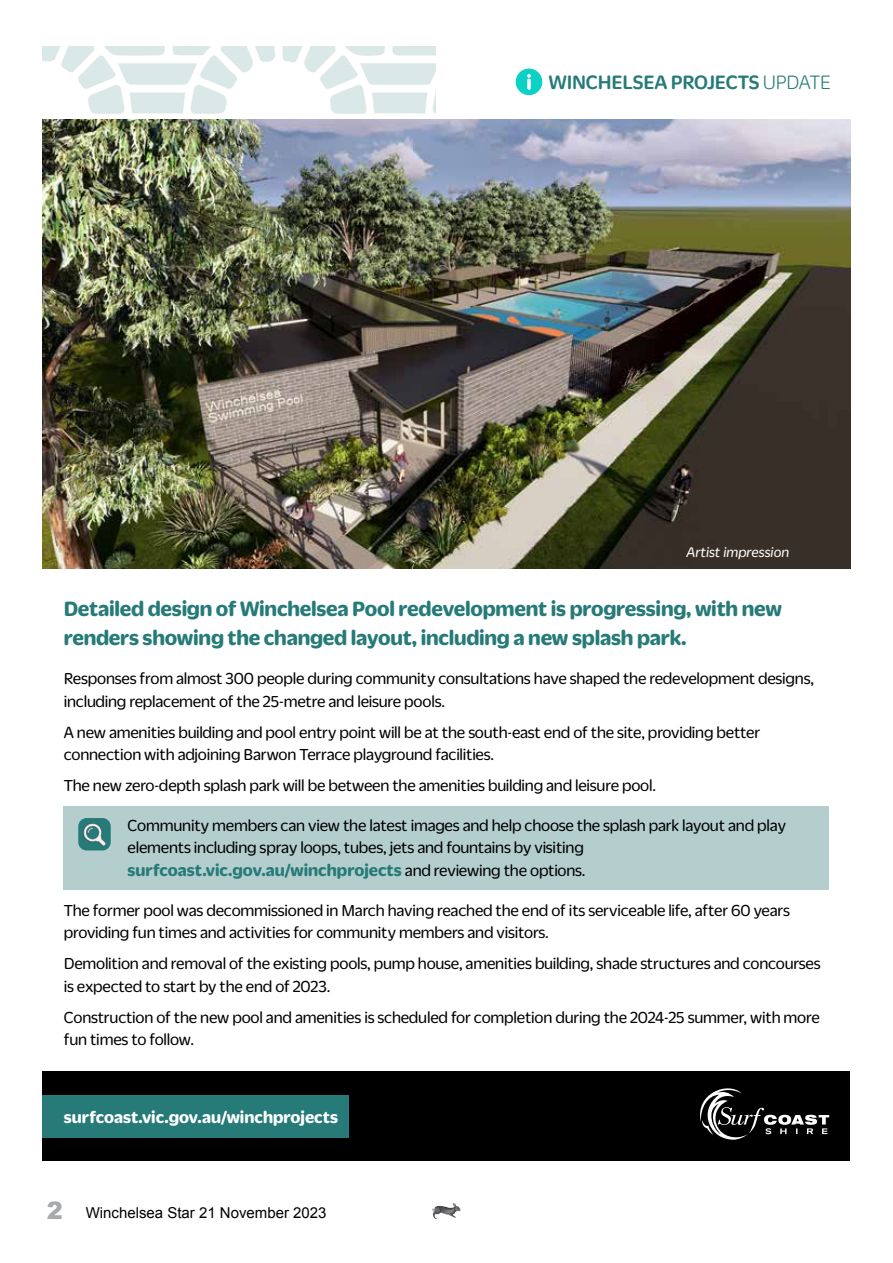
<style>
.page{position:relative;width:893px;height:1263px;background:#fff}
.page>*{position:absolute;margin:0;border:0;box-sizing:border-box;transform-origin:0 0}
.t1{font:900 24px "Arial";color:#a7a9ac}
.t2{font:700 22.5px/28.5px "Duplicate Soft";letter-spacing:-.01em;color:#267b78}
.t3{font:500 21px "Duplicate Soft";letter-spacing:-.01em;color:#267b78}
.t4{font:700 18px "Duplicate Soft";color:#267b78}
.t5{font:700 18px "Duplicate Soft";color:#fff}
.t6{font:17.25px/22.5px "Duplicate Soft";letter-spacing:-.01em;color:#000}
.t7{font:15px "Arial";color:#000}
.t8{font:italic 15px "Duplicate Soft";color:#fff}
.s1{font-weight:300}
.s2{font-weight:400;font-size:17.25px;color:#000}
</style>
<div class="page">
<img style="left:432px;top:1203px;width:29px;height:16px">
<div style="left:64px;top:806px;width:765px;height:84px;background:#b3cecd"></div>
<img style="left:43px;top:119px;width:807px;height:450px">
<div style="left:43px;top:1071px;width:807px;height:90px;background:#000"></div>
<svg style="left:700px;top:1088px;width:129px;height:52px"></svg>
<div style="left:516px;top:69px;width:26px;height:26px;background:#0bd2c5;border-radius:50%"></div>
<svg style="left:527px;top:74px;width:4px;height:4px"></svg>
<svg style="left:527px;top:79px;width:4px;height:11px"></svg>
<img style="left:43px;top:47px;width:393px;height:67px">
<div style="left:43px;top:1096px;width:306px;height:42px;background:#267b78"></div>
<div style="left:78px;top:818px;width:33px;height:32px;background:#267b78;border-radius:8px"></div>
<img style="left:83px;top:823px;width:23px;height:24px">
<p class="t3" style="left:549px;top:67px;width:284px">WINCHELSEA PROJECTS <span class="s1">UPDATE</span></p>
<p class="t8" style="left:686px;top:542px;width:104px">Artist impression</p>
<h2 class="t2" style="left:64px;top:592px;width:720px">Detailed design of Winchelsea Pool redevelopment is progressing, with new renders showing the changed layout, including a new splash park.</h2>
<p class="t6" style="left:64px;top:666px;width:752px">Responses from almost 300 people during community consultations have shaped the redevelopment designs, including replacement of the 25-metre and leisure pools.</p>
<p class="t6" style="left:64px;top:720px;width:698px">A new amenities building and pool entry point will be at the south-east end of the site, providing better connection with adjoining Barwon Terrace playground facilities.</p>
<p class="t6" style="left:64px;top:773px;width:594px">The new zero-depth splash park will be between the amenities building and leisure pool.</p>
<p class="t6" style="left:128px;top:813px;width:660px">Community members can view the latest images and help choose the splash park layout and play elements including spray loops, tubes, jets and fountains by visiting</p>
<p class="t4" style="left:128px;top:857px;width:459px">surfcoast.vic.gov.au/winchprojects <span class="s2">and reviewing the options.</span></p>
<p class="t6" style="left:64px;top:897px;width:728px">The former pool was decommissioned in March having reached the end of its serviceable life, after 60 years providing fun times and activities for community members and visitors.</p>
<p class="t6" style="left:64px;top:951px;width:758px">Demolition and removal of the existing pools, pump house, amenities building, shade structures and concourses is expected to start by the end of 2023.</p>
<p class="t6" style="left:64px;top:1004px;width:757px">Construction of the new pool and amenities is scheduled for completion during the 2024-25 summer, with more fun times to follow.</p>
<p class="t5" style="left:64px;top:1104px;width:276px">surfcoast.vic.gov.au/winchprojects</p>
<h1 class="t1" style="left:47px;top:1193px;width:18px">2</h1>
<p class="t7" style="left:86px;top:1203px;width:242px">Winchelsea Star 21 November 2023</p>
</div>
